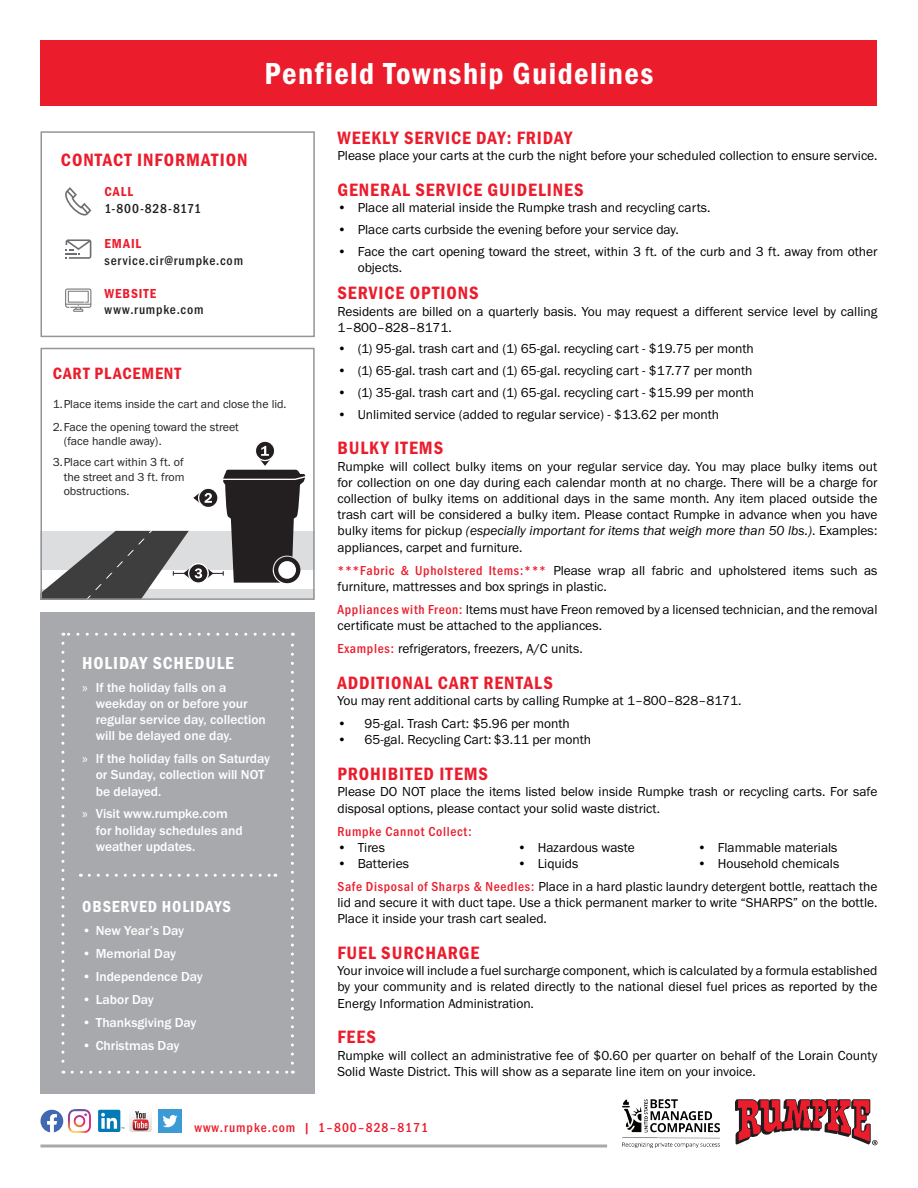
<style>
.page{position:relative;width:918px;height:1188px;background:#fff}
.page>*{position:absolute;margin:0;border:0;box-sizing:border-box;transform-origin:0 0}
.t1{font:31.5px "Franklin Gothic URW Con Dem";letter-spacing:.045em;color:#fff}
.t2{font:18.6px "Franklin Gothic URW Con Dem";letter-spacing:.05em;color:#eb1c2c}
.t3{font:18px "Franklin Gothic URW Con Dem";letter-spacing:.05em;color:#fff}
.t4{font:16.95px "Franklin Gothic URW Con Dem";letter-spacing:.05em;color:#eb1c2c}
.t5{font:16.5px "Franklin Gothic URW Con Dem";letter-spacing:.05em;color:#fff}
.t6{font:13.5px/16.2px "Franklin Gothic URW Boo";color:#000}
.t7{font:500 13.5px/16.2px "Franklin Gothic URW";color:#fff}
.t8{font:13.5px "Franklin Gothic URW Boo Ita";color:#000}
.t9{font:500 13.5px "Franklin Gothic URW Con";letter-spacing:.06em;color:#231f20}
.t10{font:500 13.5px "Franklin Gothic URW Con";letter-spacing:.07em;color:#eb1c2c}
.t11{font:500 13.5px "Franklin Gothic URW Con";letter-spacing:.05em;color:#eb1c2c}
.t12{font:13.5px "Franklin Gothic URW Con Dem";letter-spacing:.075em;color:#eb1c2c}
.t13{font:12px/22.2px "Franklin Gothic URW Boo";color:#231f20}
.s1{font-family:"Myriad Pro";font-weight:400}
.s2{font-family:"Franklin Gothic URW Boo"}
.s3{font-family:"Franklin Gothic URW Con";font-weight:500;color:#eb1c2c}
</style>
<div class="page">
<div style="left:40px;top:40px;width:838px;height:66px;background:#eb1c2c"></div>
<div style="left:40px;top:348px;width:275px;height:252px;border:2px solid #939598"></div>
<svg style="left:255px;top:441px;width:20px;height:20px"></svg>
<div style="left:255px;top:441px;width:20px;height:20px;border:1px solid #fff;border-radius:50%"></div>
<svg style="left:40px;top:446px;width:265px;height:154px"></svg>
<div style="left:274px;top:557px;width:26px;height:26px;background:#231f20;border-radius:50%"></div>
<div style="left:278px;top:561px;width:18px;height:18px;background:#fff;border-radius:50%"></div>
<svg style="left:735px;top:1099px;width:143px;height:46px"></svg>
<svg style="left:40px;top:1144px;width:567px;height:4px;background:#bdbec1"></svg>
<img style="left:68px;top:1110px;width:22px;height:22px">
<div style="left:98px;top:1110px;width:22px;height:22px;background:#007bb6;border-radius:2px"></div>
<svg style="left:101px;top:1110px;width:51px;height:22px"></svg>
<img style="left:159px;top:1110px;width:22px;height:22px">
<svg style="left:41px;top:1110px;width:22px;height:23px"></svg>
<img style="left:622px;top:1099px;width:98px;height:49px">
<div style="left:40px;top:131px;width:275px;height:206px;border:2px solid #939598"></div>
<svg style="left:66px;top:239px;width:25px;height:20px"></svg>
<svg style="left:65px;top:187px;width:26px;height:29px"></svg>
<svg style="left:65px;top:289px;width:26px;height:23px"></svg>
<div style="left:40px;top:613px;width:275px;height:481px;background:#a8a9ad"></div>
<svg style="left:61px;top:643px;width:3px;height:431px"></svg>
<svg style="left:72px;top:1071px;width:221px;height:3px"></svg>
<svg style="left:291px;top:633px;width:3px;height:430px"></svg>
<svg style="left:63px;top:633px;width:220px;height:3px"></svg>
<svg style="left:89px;top:874px;width:187px;height:3px"></svg>
<h1 class="t1" style="left:265px;top:52px;width:390px">Penfield Township Guidelines</h1>
<h2 class="t2" style="left:61px;top:147px;width:188px">CONTACT INFORMATION</h2>
<p class="t12" style="left:104px;top:183px;width:30px">CALL</p>
<p class="t9" style="left:104px;top:199px;width:98px">1-800-828-8171</p>
<p class="t12" style="left:104px;top:235px;width:38px">EMAIL</p>
<p class="t9" style="left:104px;top:251px;width:140px">service.cir@rumpke.com</p>
<p class="t12" style="left:104px;top:284px;width:53px">WEBSITE</p>
<p class="t9" style="left:104px;top:300px;width:101px">www.rumpke.com</p>
<p class="t4" style="left:53px;top:362px;width:130px">CART PLACEMENT</p>
<p class="t13" style="left:53px;top:393px;width:235px">1.Place items inside the cart and close the lid.<br>2.Face the opening toward the street</p>
<p class="t13" style="left:53px;top:430px;width:132px;line-height:21.1px;text-indent:11px">(face handle away).<br>3.Place cart within 3 ft. of</p>
<p class="t13" style="left:64px;top:469px;width:122px;line-height:14.4px">the street and 3 ft. from obstructions.</p>
<h3 class="t3" style="left:82px;top:651px;width:153px">HOLIDAY SCHEDULE</h3>
<p class="t7" style="left:96px;top:679px;width:172px;text-indent:-14px"><span class="s1">»</span> If the holiday falls on a weekday on or before your regular service day, collection will be delayed one day.</p>
<p class="t7" style="left:96px;top:750px;width:176px;text-indent:-14px"><span class="s1">»</span> If the holiday falls on Saturday or Sunday, collection will NOT be delayed.</p>
<p class="t7" style="left:96px;top:806px;width:148px;text-indent:-14px"><span class="s1">»</span> Visit www.rumpke.com for holiday schedules and weather updates.</p>
<p class="t5" style="left:82px;top:896px;width:150px">OBSERVED HOLIDAYS</p>
<p class="t7" style="left:82px;top:922px;width:103px">• New Year’s Day</p>
<p class="t7" style="left:82px;top:945px;width:95px">• Memorial Day</p>
<p class="t7" style="left:82px;top:968px;width:122px">• Independence Day</p>
<p class="t7" style="left:82px;top:991px;width:73px">• Labor Day</p>
<p class="t7" style="left:82px;top:1014px;width:116px">• Thanksgiving Day</p>
<p class="t7" style="left:82px;top:1037px;width:99px">• Christmas Day</p>
<h2 class="t2" style="left:338px;top:125px;width:236px">WEEKLY SERVICE DAY: FRIDAY</h2>
<p class="t6" style="left:338px;top:148px;width:542px">Please place your carts at the curb the night before your scheduled collection to ensure service.</p>
<h2 class="t2" style="left:338px;top:177px;width:248px">GENERAL SERVICE GUIDELINES</h2>
<p class="t6" style="left:338px;top:199px;width:375px">• Place all material inside the Rumpke trash and recycling carts.</p>
<p class="t6" style="left:338px;top:221px;width:343px">• Place carts curbside the evening before your service day.</p>
<p class="t6" style="left:358px;top:243px;width:521px;text-indent:-20px">• Face the cart opening toward the street, within 3 ft. of the curb and 3 ft. away from other objects.</p>
<h2 class="t2" style="left:338px;top:281px;width:143px">SERVICE OPTIONS</h2>
<p class="t6" style="left:338px;top:303px;width:541px">Residents are billed on a quarterly basis. You may request a different service level by calling<br>1–800–828–8171.</p>
<p class="t6" style="left:338px;top:341px;width:418px">• (1) 95-gal. trash cart and (1) 65-gal. recycling cart - $19.75 per month</p>
<p class="t6" style="left:338px;top:362px;width:417px">• (1) 65-gal. trash cart and (1) 65-gal. recycling cart - $17.77 per month</p>
<p class="t6" style="left:338px;top:384px;width:418px">• (1) 35-gal. trash cart and (1) 65-gal. recycling cart - $15.99 per month</p>
<p class="t6" style="left:338px;top:406px;width:383px">• Unlimited service (added to regular service) - $13.62 per month</p>
<h2 class="t2" style="left:338px;top:436px;width:107px">BULKY ITEMS</h2>
<p class="t6" style="left:338px;top:458px;width:542px;text-align:justify">Rumpke will collect bulky items on your regular service day. You may place bulky items out for collection on one day during each calendar month at no charge. There will be a charge for collection of bulky items on additional days in the same month. Any item placed outside the trash cart will be considered a bulky item. Please contact Rumpke in advance when you have</p>
<p class="t8" style="left:338px;top:522px;width:542px"><span class="s2">bulky items for pickup</span> (especially important for items that weigh more than 50 lbs.)<span class="s2">. Examples:</span></p>
<p class="t6" style="left:338px;top:535px;width:542px;line-height:23px">appliances, carpet and furniture.<br><span class="s3">***Fabric &amp; Upholstered Items:***</span> Please wrap all fabric and upholstered items such as</p>
<p class="t6" style="left:338px;top:575px;width:542px;line-height:23px">furniture, mattresses and box springs in plastic.<br><span class="s3">Appliances with Freon:</span> Items must have Freon removed by a licensed technician, and the removal</p>
<p class="t6" style="left:338px;top:614px;width:266px;line-height:23px">certificate must be attached to the appliances.<br><span class="s3">Examples:</span> refrigerators, freezers, A/C units.</p>
<h2 class="t2" style="left:338px;top:670px;width:217px">ADDITIONAL CART RENTALS</h2>
<p class="t6" style="left:338px;top:692px;width:405px">You may rent additional carts by calling Rumpke at 1–800–828–8171.</p>
<p class="t6" style="left:338px;top:715px;width:234px">• 95-gal. Trash Cart: $5.96 per month</p>
<p class="t6" style="left:338px;top:732px;width:255px">• 65-gal. Recycling Cart: $3.11 per month</p>
<h2 class="t2" style="left:338px;top:762px;width:152px">PROHIBITED ITEMS</h2>
<p class="t6" style="left:338px;top:784px;width:541px">Please DO NOT place the items listed below inside Rumpke trash or recycling carts. For safe disposal options, please contact your solid waste district.</p>
<p class="t11" style="left:338px;top:822px;width:136px">Rumpke Cannot Collect:</p>
<p class="t6" style="left:338px;top:839px;width:49px">• Tires</p>
<p class="t6" style="left:338px;top:855px;width:73px">• Batteries</p>
<p class="t6" style="left:697px;top:839px;width:142px">• Flammable materials</p>
<p class="t6" style="left:337px;top:852px;width:542px;line-height:23px;text-indent:360px">• Household chemicals<br><span class="s3">Safe Disposal of Sharps &amp; Needles:</span> Place in a hard plastic laundry detergent bottle, reattach the</p>
<p class="t6" style="left:337px;top:894px;width:541px">lid and secure it with duct tape. Use a thick permanent marker to write “SHARPS” on the bottle.<br>Place it inside your trash cart sealed.</p>
<h2 class="t2" style="left:338px;top:940px;width:143px">FUEL SURCHARGE</h2>
<p class="t6" style="left:338px;top:962px;width:542px;text-align:justify">Your invoice will include a fuel surcharge component, which is calculated by a formula established by your community and is related directly to the national diesel fuel prices as reported by the Energy Information Administration.</p>
<h2 class="t2" style="left:338px;top:1025px;width:40px">FEES</h2>
<p class="t6" style="left:338px;top:1047px;width:541px">Rumpke will collect an administrative fee of $0.60 per quarter on behalf of the Lorain County<br>Solid Waste District. This will show as a separate line item on your invoice.</p>
<p class="t6" style="left:517px;top:839px;width:119px">• Hazardous waste</p>
<p class="t6" style="left:517px;top:855px;width:62px">• Liquids</p>
<p class="t10" style="left:194px;top:1119px;width:235px">www.rumpke.com | 1–800–828–8171</p>
</div>
